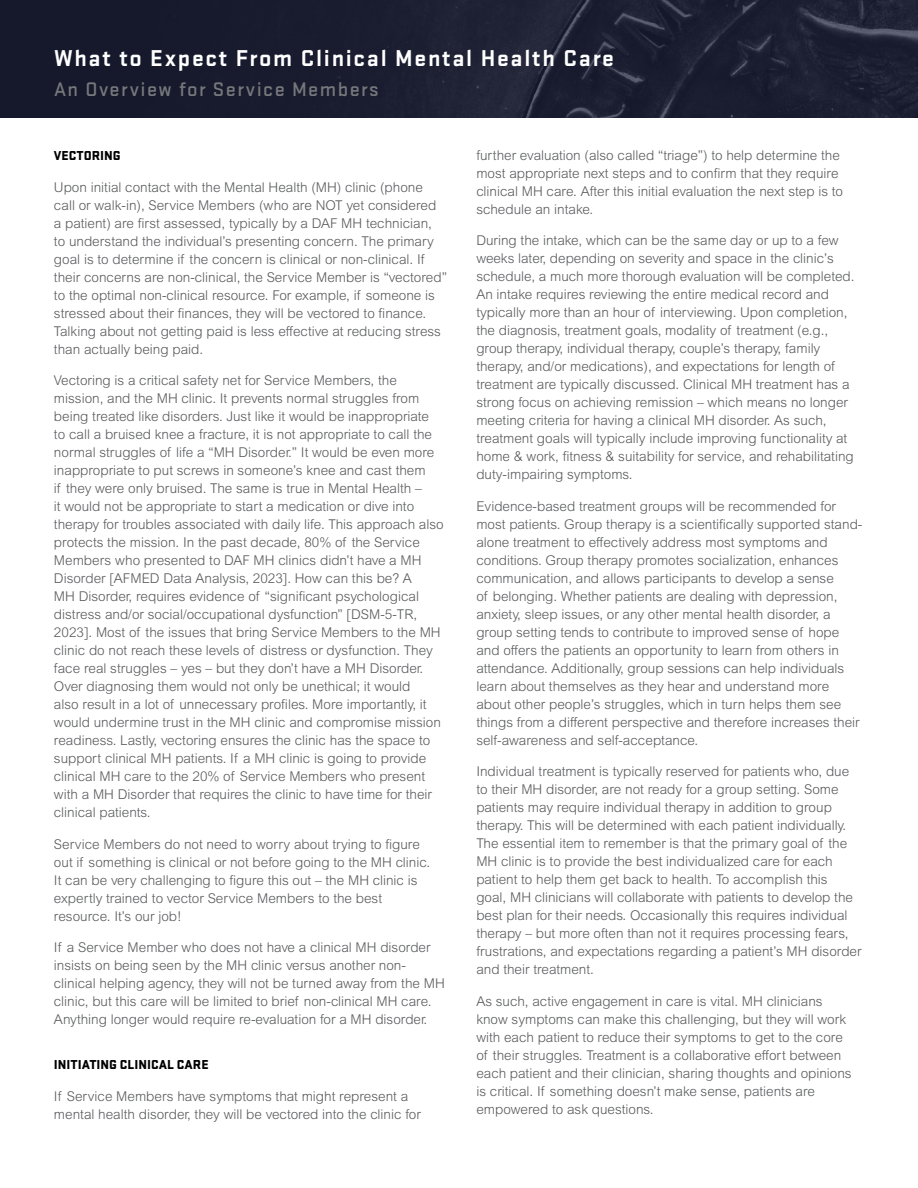
<style>
.page{position:relative;width:918px;height:1188px;background:#fff}
.page>*{position:absolute;margin:0;border:0;box-sizing:border-box;transform-origin:0 0}
.t1{font:700 23.85px "Stratum 1";letter-spacing:.07em;color:#fff}
.t2{font:500 20.4px "Stratum 1";letter-spacing:.07em;color:#77787b}
.t3{font:300 13.5px/18px "Arial MT Pro";color:#58595b}
.t4{font:900 13.5px "Stratum 1";color:#000}
</style>
<div class="page">
<div style="left:0;top:0;width:918px;height:118px;background:#15192b"></div>
<img style="left:306px;top:0;width:612px;height:118px">
<h1 class="t1" style="left:54px;top:42px;width:562px">What to Expect From Clinical Mental Health Care</h1>
<h2 class="t2" style="left:54px;top:75px;width:326px">An Overview for Service Members</h2>
<p class="t4" style="left:54px;top:146px;width:68px">VECTORING</p>
<p class="t3" style="left:54px;top:178px;width:394px">Upon initial contact with the Mental Health (MH) clinic (phone call or walk-in), Service Members (who are NOT yet considered a patient) are first assessed, typically by a DAF MH technician,<br>to understand the individual’s presenting concern. The primary goal is to determine if the concern is clinical or non-clinical. If their concerns are non-clinical, the Service Member is “vectored” to the optimal non-clinical resource. For example, if someone is stressed about their finances, they will be vectored to finance.<br>Talking about not getting paid is less effective at reducing stress than actually being paid.</p>
<p class="t3" style="left:54px;top:372px;width:391px">Vectoring is a critical safety net for Service Members, the mission, and the MH clinic. It prevents normal struggles from being treated like disorders. Just like it would be inappropriate to call a bruised knee a fracture, it is not appropriate to call the normal struggles of life a “MH Disorder.” It would be even more inappropriate to put screws in someone’s knee and cast them<br>if they were only bruised. The same is true in Mental Health –<br>it would not be appropriate to start a medication or dive into therapy for troubles associated with daily life. This approach also protects the mission. In the past decade, 80% of the Service Members who presented to DAF MH clinics didn’t have a MH Disorder [AFMED Data Analysis, 2023]. How can this be? A<br>MH Disorder, requires evidence of “significant psychological distress and/or social/occupational dysfunction” [DSM-5-TR, 2023]. Most of the issues that bring Service Members to the MH clinic do not reach these levels of distress or dysfunction. They face real struggles – yes – but they don’t have a MH Disorder.<br>Over diagnosing them would not only be unethical; it would<br>also result in a lot of unnecessary profiles. More importantly, it would undermine trust in the MH clinic and compromise mission readiness. Lastly, vectoring ensures the clinic has the space to support clinical MH patients. If a MH clinic is going to provide clinical MH care to the 20% of Service Members who present with a MH Disorder that requires the clinic to have time for their clinical patients.</p>
<p class="t3" style="left:54px;top:835px;width:378px">Service Members do not need to worry about trying to figure out if something is clinical or not before going to the MH clinic.<br>It can be very challenging to figure this out – the MH clinic is expertly trained to vector Service Members to the best resource. It’s our job!</p>
<p class="t3" style="left:54px;top:939px;width:392px">If a Service Member who does not have a clinical MH disorder insists on being seen by the MH clinic versus another non&shy;clinical helping agency, they will not be turned away from the MH clinic, but this care will be limited to brief non-clinical MH care.<br>Anything longer would require re-evaluation for a MH disorder.</p>
<p class="t4" style="left:54px;top:1055px;width:156px">INITIATING CLINICAL CARE</p>
<p class="t3" style="left:54px;top:1087px;width:368px">If Service Members have symptoms that might represent a mental health disorder, they will be vectored into the clinic for</p>
<p class="t3" style="left:476px;top:146px;width:368px">further evaluation (also called “triage”) to help determine the most appropriate next steps and to confirm that they require clinical MH care. After this initial evaluation the next step is to schedule an intake.</p>
<p class="t3" style="left:476px;top:232px;width:380px">During the intake, which can be the same day or up to a few weeks later, depending on severity and space in the clinic’s schedule, a much more thorough evaluation will be completed.<br>An intake requires reviewing the entire medical record and typically more than an hour of interviewing. Upon completion, the diagnosis, treatment goals, modality of treatment (e.g., group therapy, individual therapy, couple’s therapy, family therapy, and/or medications), and expectations for length of treatment are typically discussed. Clinical MH treatment has a strong focus on achieving remission – which means no longer meeting criteria for having a clinical MH disorder. As such, treatment goals will typically include improving functionality at home &amp; work, fitness &amp; suitability for service, and rehabilitating duty-impairing symptoms.</p>
<p class="t3" style="left:476px;top:497px;width:388px">Evidence-based treatment groups will be recommended for most patients. Group therapy is a scientifically supported stand&shy;alone treatment to effectively address most symptoms and conditions. Group therapy promotes socialization, enhances communication, and allows participants to develop a sense<br>of belonging. Whether patients are dealing with depression, anxiety, sleep issues, or any other mental health disorder, a group setting tends to contribute to improved sense of hope and offers the patients an opportunity to learn from others in attendance. Additionally, group sessions can help individuals learn about themselves as they hear and understand more about other people’s struggles, which in turn helps them see things from a different perspective and therefore increases their self-awareness and self-acceptance.</p>
<p class="t3" style="left:476px;top:763px;width:387px">Individual treatment is typically reserved for patients who, due to their MH disorder, are not ready for a group setting. Some patients may require individual therapy in addition to group therapy. This will be determined with each patient individually.<br>The essential item to remember is that the primary goal of the MH clinic is to provide the best individualized care for each patient to help them get back to health. To accomplish this<br>goal, MH clinicians will collaborate with patients to develop the best plan for their needs. Occasionally this requires individual therapy – but more often than not it requires processing fears, frustrations, and expectations regarding a patient’s MH disorder and their treatment.</p>
<p class="t3" style="left:476px;top:992px;width:377px">As such, active engagement in care is vital. MH clinicians know symptoms can make this challenging, but they will work with each patient to reduce their symptoms to get to the core of their struggles. Treatment is a collaborative effort between each patient and their clinician, sharing thoughts and opinions is critical. If something doesn’t make sense, patients are empowered to ask questions.</p>
</div>
